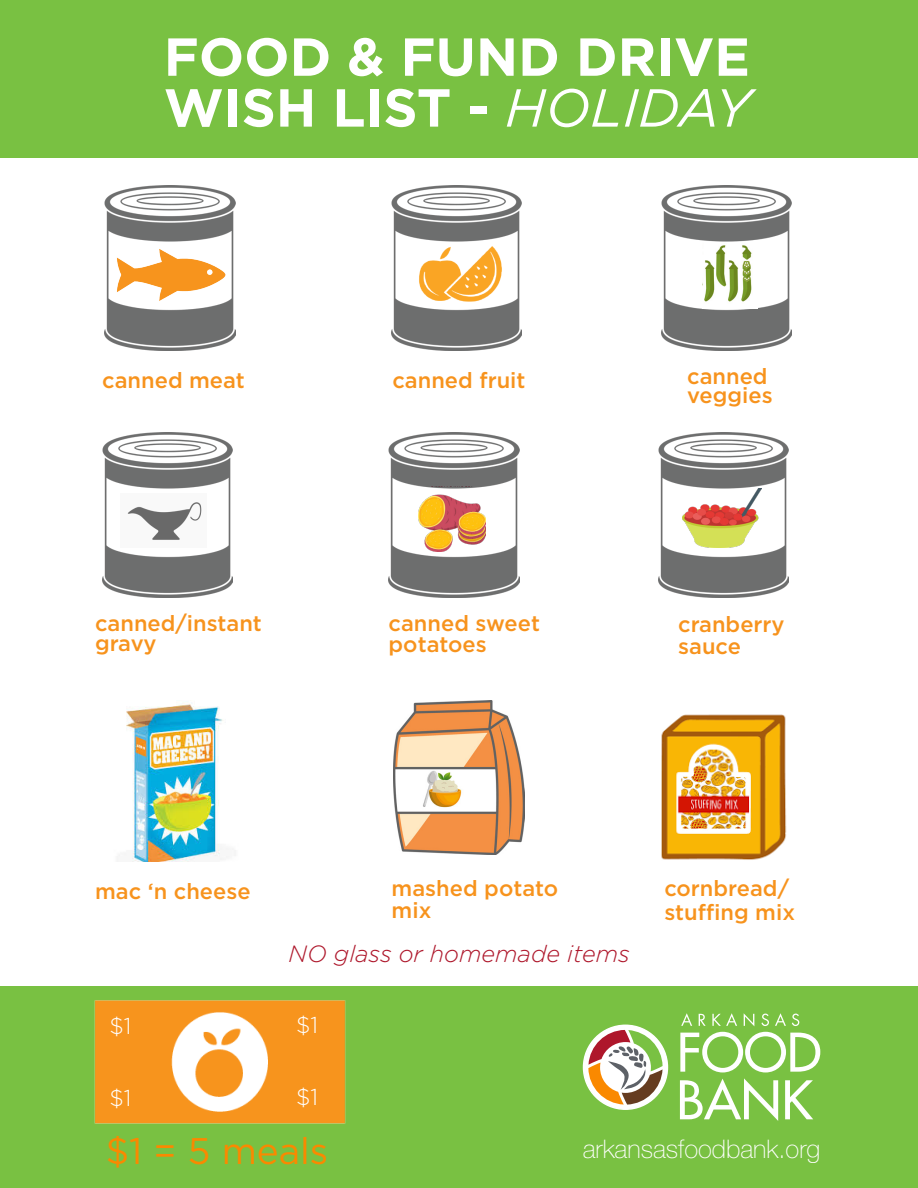
<style>
.page{position:relative;width:918px;height:1188px;background:#fff}
.page>*{position:absolute;margin:0;border:0;box-sizing:border-box;transform-origin:0 0}
.t1{font:700 53.4px "Gotham";color:#fff}
.t2{font:37.05px "Gotham";color:#fa8900}
.t3{font:100 25.65px "Helvetica Neue LT Std";color:#fff}
.t4{font:italic 300 23.55px "Gotham";color:#ae172b}
.t5{font:300 22.95px "Gotham";color:#fff}
.t6{font:500 21.9px/22.5px "Gotham";color:#f7931d}
.s1{font-weight:400;font-style:italic}
</style>
<div class="page">
<div style="left:0;top:987px;width:918px;height:201px;background:#79c142"></div>
<div style="left:0;top:0;width:918px;height:158px;background:#79c142"></div>
<svg style="left:680px;top:1032px;width:140px;height:40px"></svg>
<svg style="left:680px;top:1078px;width:98px;height:43px"></svg>
<svg style="left:785px;top:1080px;width:28px;height:39px"></svg>
<svg style="left:681px;top:1013px;width:11px;height:13px"></svg>
<svg style="left:699px;top:1014px;width:7px;height:12px"></svg>
<svg style="left:712px;top:1013px;width:25px;height:13px"></svg>
<svg style="left:744px;top:1013px;width:10px;height:13px"></svg>
<svg style="left:761px;top:1014px;width:8px;height:12px"></svg>
<svg style="left:775px;top:1013px;width:11px;height:13px"></svg>
<svg style="left:792px;top:1014px;width:7px;height:12px"></svg>
<svg style="left:583px;top:1025px;width:85px;height:85px"></svg>
<img style="left:105px;top:185px;width:130px;height:165px">
<img style="left:391px;top:185px;width:131px;height:165px">
<img style="left:661px;top:185px;width:131px;height:165px">
<img style="left:105px;top:208px;width:130px;height:120px">
<img style="left:405px;top:233px;width:109px;height:86px">
<img style="left:70px;top:986px;width:301px;height:138px">
<img style="left:703px;top:242px;width:54px;height:66px">
<img style="left:102px;top:432px;width:131px;height:165px">
<img style="left:389px;top:432px;width:130px;height:165px">
<img style="left:658px;top:432px;width:131px;height:165px">
<img style="left:419px;top:487px;width:66px;height:64px">
<img style="left:683px;top:489px;width:79px;height:59px">
<img style="left:119px;top:701px;width:108px;height:160px">
<img style="left:394px;top:700px;width:130px;height:154px">
<img style="left:661px;top:714px;width:126px;height:146px">
<img style="left:121px;top:493px;width:86px;height:55px">
<img style="left:420px;top:771px;width:44px;height:39px">
<p class="t1" style="left:164px;top:21px;width:588px">FOOD &amp; FUND DRIVE</p>
<p class="t1" style="left:164px;top:72px;width:588px">WISH LIST - <span class="s1">HOLIDAY</span></p>
<p class="t6" style="left:102px;top:369px;width:144px">canned meat</p>
<p class="t6" style="left:392px;top:369px;width:135px">canned fruit</p>
<p class="t6" style="left:687px;top:365px;width:82px">canned</p>
<p class="t6" style="left:687px;top:384px;width:87px">veggies</p>
<p class="t6" style="left:95px;top:612px;width:168px">canned/instant</p>
<p class="t6" style="left:95px;top:632px;width:63px">gravy</p>
<p class="t6" style="left:389px;top:612px;width:153px">canned sweet</p>
<p class="t6" style="left:389px;top:633px;width:100px">potatoes</p>
<p class="t6" style="left:678px;top:612px;width:108px">cranberry sauce</p>
<p class="t6" style="left:95px;top:879px;width:157px">mac ‘n cheese</p>
<p class="t6" style="left:392px;top:876px;width:168px">mashed potato</p>
<p class="t6" style="left:392px;top:899px;width:41px">mix</p>
<p class="t5" style="left:109px;top:1011px;width:24px">$1</p>
<p class="t5" style="left:109px;top:1083px;width:24px">$1</p>
<p class="t4" style="left:289px;top:939px;width:343px">NO glass or homemade items</p>
<p class="t5" style="left:296px;top:1010px;width:24px">$1</p>
<p class="t5" style="left:296px;top:1083px;width:24px">$1</p>
<p class="t6" style="left:664px;top:876px;width:132px;line-height:24px">cornbread/ stuffing mix</p>
<p class="t2" style="left:106px;top:1127px;width:224px">$1 = 5 meals</p>
<p class="t3" style="left:583px;top:1135px;width:239px">arkansasfoodbank.org</p>
</div>
